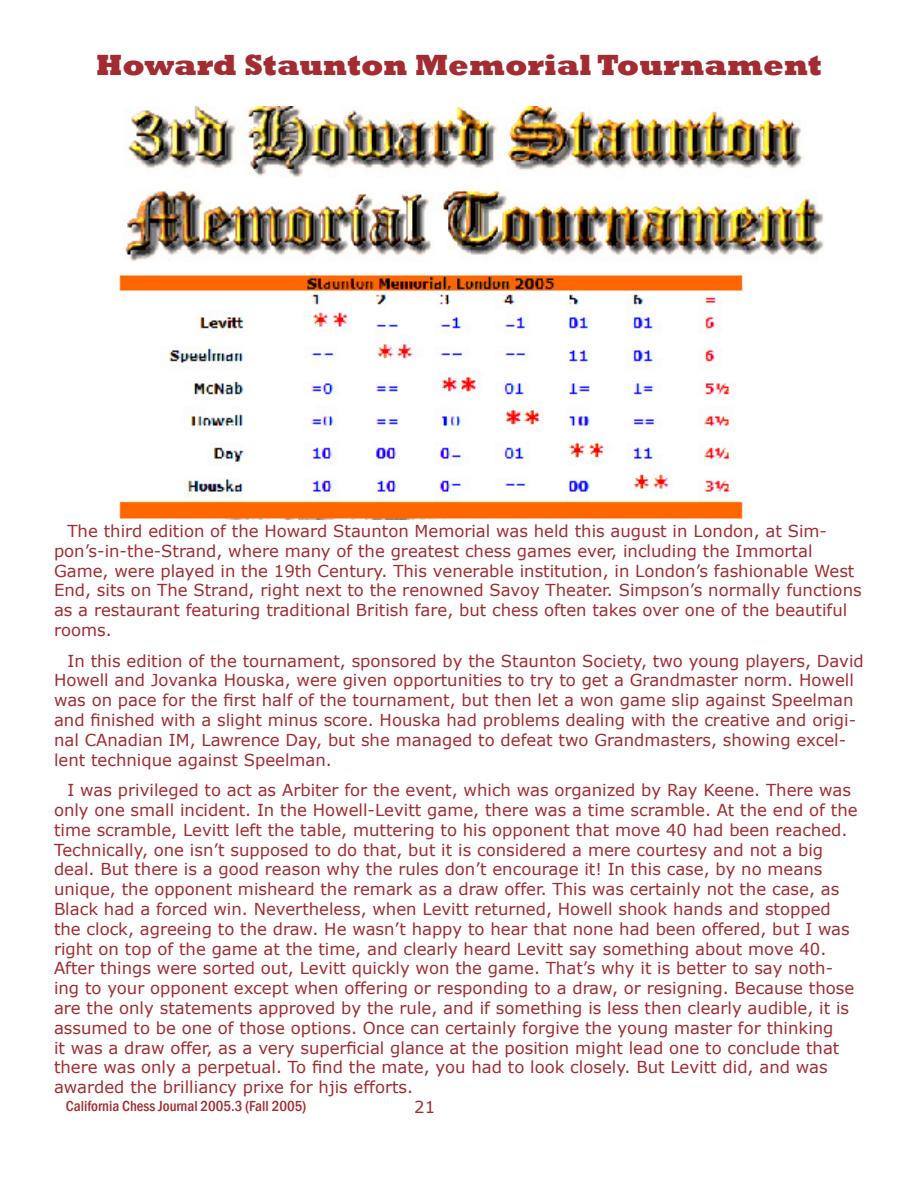
<style>
.page{position:relative;width:918px;height:1188px;background:#fff}
.page>*{position:absolute;margin:0;border:0;box-sizing:border-box;transform-origin:0 0}
.t1{font:800 30px "Rockwell";color:#a22c31}
.t2{font:16.5px/19.8px "Verdana";color:#a22c31}
.t3{font:500 condensed 15px "Franklin Gothic";color:#a22c31}
</style>
<div class="page">
<img style="left:116px;top:106px;width:709px;height:414px">
<h1 class="t1" style="left:96px;top:47px;width:727px">Howard Staunton Memorial Tournament</h1>
<p class="t2" style="left:54px;top:521px;width:809px;text-indent:14px">The third edition of the Howard Staunton Memorial was held this august in London, at Sim&shy;pon’s-in-the-Strand, where many of the greatest chess games ever, including the Immortal Game, were played in the 19th Century. This venerable institution, in London’s fashionable West End, sits on The Strand, right next to the renowned Savoy Theater. Simpson’s normally functions as a restaurant featuring traditional British fare, but chess often takes over one of the beautiful rooms.</p>
<p class="t2" style="left:54px;top:650px;width:811px;text-indent:13px">In this edition of the tournament, sponsored by the Staunton Society, two young players, David Howell and Jovanka Houska, were given opportunities to try to get a Grandmaster norm. Howell was on pace for the first half of the tournament, but then let a won game slip against Speelman and finished with a slight minus score. Houska had problems dealing with the creative and origi&shy;nal CAnadian IM, Lawrence Day, but she managed to defeat two Grandmasters, showing excel&shy;lent technique against Speelman.</p>
<p class="t2" style="left:54px;top:780px;width:805px;text-indent:13px">I was privileged to act as Arbiter for the event, which was organized by Ray Keene. There was only one small incident. In the Howell-Levitt game, there was a time scramble. At the end of the time scramble, Levitt left the table, muttering to his opponent that move 40 had been reached.<br>Technically, one isn’t supposed to do that, but it is considered a mere courtesy and not a big deal. But there is a good reason why the rules don’t encourage it! In this case, by no means unique, the opponent misheard the remark as a draw offer. This was certainly not the case, as Black had a forced win. Nevertheless, when Levitt returned, Howell shook hands and stopped the clock, agreeing to the draw. He wasn’t happy to hear that none had been offered, but I was right on top of the game at the time, and clearly heard Levitt say something about move 40.<br>After things were sorted out, Levitt quickly won the game. That’s why it is better to say noth&shy;ing to your opponent except when offering or responding to a draw, or resigning. Because those are the only statements approved by the rule, and if something is less then clearly audible, it is assumed to be one of those options. Once can certainly forgive the young master for thinking<br>it was a draw offer, as a very superficial glance at the position might lead one to conclude that there was only a perpetual. To find the mate, you had to look closely. But Levitt did, and was awarded the brilliancy prixe for hjis efforts.</p>
<p class="t3" style="left:66px;top:1096px;width:242px">California Chess Journal 2005.3 (Fall 2005)</p>
<p class="t2" style="left:414px;top:1097px;width:22px">21</p>
</div>
